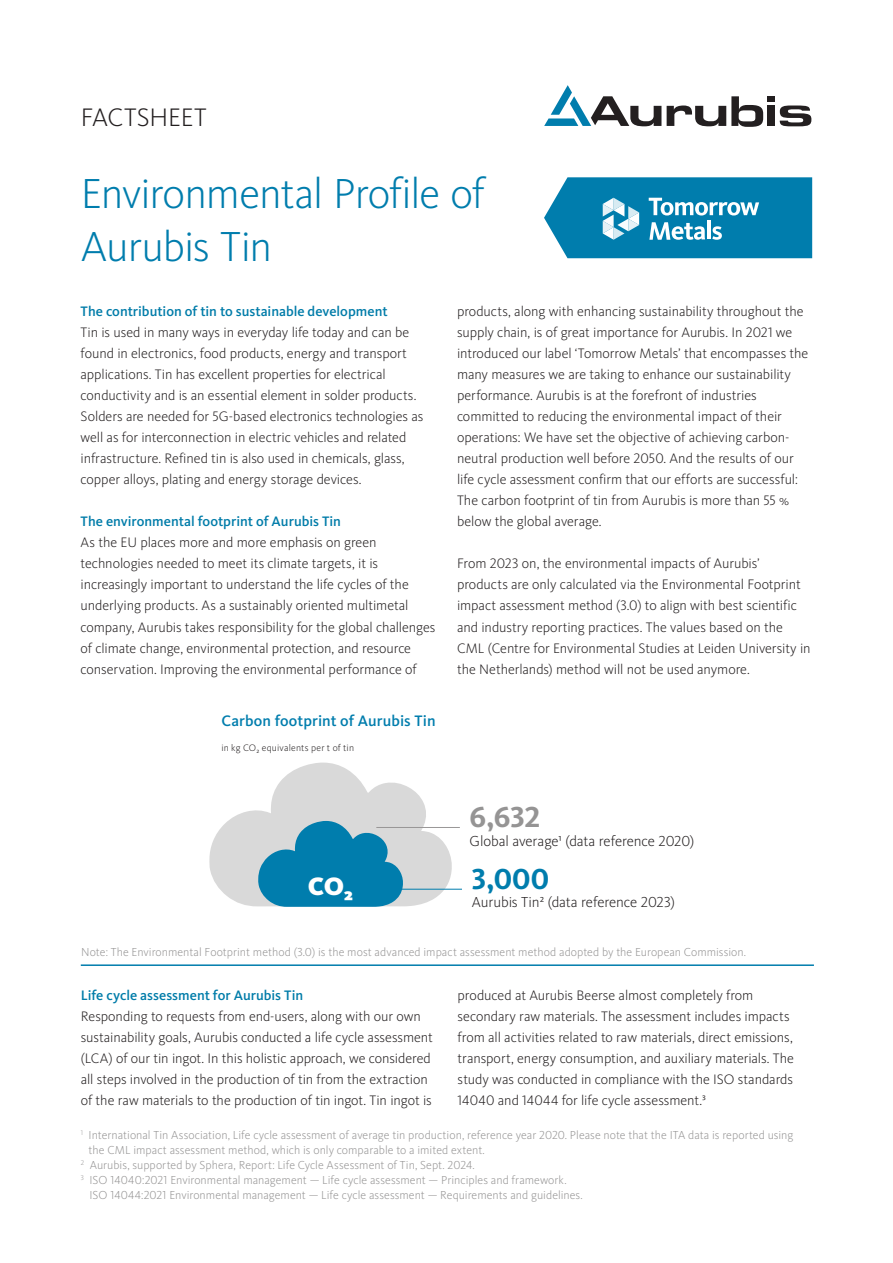
<style>
.page{position:relative;width:893px;height:1263px;background:#fff}
.page>*{position:absolute;margin:0;border:0;box-sizing:border-box;transform-origin:0 0}
.Headline{font:300 43.5px/52.7px "Kievit Pro";letter-spacing:-.025em;color:#007dad}
.Fließtext{font:700 30px "Kievit Pro";color:#007dad}
.Fließtext-2{font:700 30px "Kievit Pro";color:#959494}
.Subline{font:300 26.25px "Kievit Pro";letter-spacing:-.005em;color:#231f20}
.Zwischenüberschrift{font:900 26.1px "Kievit Pro";color:#fff}
.Zwischenüberschrift-2{font:500 15.75px "Kievit Pro";letter-spacing:.005em;color:#007dad}
.Infotext{font:300 15px "Kievit Pro";letter-spacing:-.01em;color:#231f20}
.Fliesstext{font:300 14.25px/21px "Kievit Pro";letter-spacing:-.005em;color:#231f20}
.Zwischen_Überschrift{font:500 14.25px "Kievit Pro";color:#007ca9}
.Fließtext-3{font:300 12px/15px "Kievit Pro";color:#959494}
.Einheiten{font:300 9.75px "Kievit Pro";letter-spacing:.015em;color:#231f20}
</style>
<div class="page">
<svg style="left:209px;top:762px;width:243px;height:145px"></svg>
<hr style="left:81px;top:964px;width:733px;height:2px;background:#007dad">
<hr style="left:362px;top:889px;width:100px;height:1px;background:#007dad">
<hr style="left:376px;top:827px;width:84px;height:1px;background:#999797">
<svg style="left:544px;top:177px;width:268px;height:81px;background:#258fb8"></svg>
<div style="left:767px;top:106px;width:8px;height:20px;background:#231f20"></div>
<div style="left:767px;top:96px;width:8px;height:6px;background:#231f20"></div>
<svg style="left:780px;top:106px;width:31px;height:20px"></svg>
<svg style="left:667px;top:96px;width:96px;height:31px"></svg>
<svg style="left:544px;top:85px;width:117px;height:41px"></svg>
<p class="Subline" style="left:81px;top:101px;width:127px">FACTSHEET</p>
<p class="Headline" style="left:81px;top:167px;width:406px">Environmental Profile of<br>Aurubis Tin</p>
<p class="Zwischen_Überschrift" style="left:81px;top:302px;width:309px">The contribution of tin to sustainable development</p>
<p class="Fliesstext" style="left:81px;top:321px;width:344px">Tin is used in many ways in everyday life today and can be found in electronics, food products, energy and transport applications. Tin has excellent properties for electrical conductivity and is an essential element in solder products.<br>Solders are needed for 5G-based electronics technologies as well as for interconnection in electric vehicles and related infrastructure. Refined tin is also used in chemicals, glass, copper alloys, plating and energy storage devices.</p>
<p class="Zwischen_Überschrift" style="left:81px;top:513px;width:262px">The environmental footprint of Aurubis Tin</p>
<p class="Fliesstext" style="left:81px;top:532px;width:356px">As the EU places more and more emphasis on green technologies needed to meet its climate targets, it is increasingly important to understand the life cycles of the underlying products. As a sustainably oriented multimetal company, Aurubis takes responsibility for the global challenges of climate change, environmental protection, and resource conservation. Improving the environmental performance of</p>
<p class="Zwischenüberschrift-2" style="left:221px;top:711px;width:216px">Carbon footprint of Aurubis Tin</p>
<p class="Einheiten" style="left:221px;top:742px;width:134px">in kg CO2 equivalents per t of tin</p>
<p class="Zwischenüberschrift" style="left:308px;top:870px;width:47px">CO2</p>
<p class="Fliesstext" style="left:457px;top:300px;width:353px">products, along with enhancing sustainability throughout the supply chain, is of great importance for Aurubis. In 2021 we introduced our label ‘Tomorrow Metals’ that encompasses the many measures we are taking to enhance our sustainability performance. Aurubis is at the forefront of industries committed to reducing the environmental impact of their operations: We have set the objective of achieving carbon&shy;neutral production well before 2050. And the results of our life cycle assessment confirm that our efforts are successful:<br>The carbon footprint of tin from Aurubis is more than 55 % below the global average.</p>
<p class="Fliesstext" style="left:457px;top:553px;width:355px">From 2023 on, the environmental impacts of Aurubis’ products are only calculated via the Environmental Footprint impact assessment method (3.0) to align with best scientific and industry reporting practices. The values based on the CML (Centre for Environmental Studies at Leiden University in the Netherlands) method will not be used anymore.</p>
<p class="Fließtext-2" style="left:470px;top:799px;width:72px">6,632</p>
<p class="Infotext" style="left:470px;top:832px;width:226px">Global average1 (data reference 2020)</p>
<p class="Fließtext" style="left:472px;top:861px;width:79px">3,000</p>
<p class="Infotext" style="left:472px;top:893px;width:204px">Aurubis Tin2 (data reference 2023)</p>
<p class="Fließtext-3" style="left:81px;top:944px;width:666px">Note: The Environmental Footprint method (3.0) is the most advanced impact assessment method adopted by the European Commission.</p>
<p class="Zwischen_Überschrift" style="left:81px;top:986px;width:224px">Life cycle assessment for Aurubis Tin</p>
<p class="Fliesstext" style="left:81px;top:1005px;width:354px">Responding to requests from end-users, along with our own sustainability goals, Aurubis conducted a life cycle assessment (LCA) of our tin ingot. In this holistic approach, we considered all steps involved in the production of tin from the extraction of the raw materials to the production of tin ingot. Tin ingot is</p>
<p class="Fliesstext" style="left:458px;top:984px;width:338px">produced at Aurubis Beerse almost completely from secondary raw materials. The assessment includes impacts from all activities related to raw materials, direct emissions, transport, energy consumption, and auxiliary materials. The study was conducted in compliance with the ISO standards 14040 and 14044 for life cycle assessment.3</p>
<p class="Fließtext-3" style="left:89px;top:1127px;width:706px;text-indent:-8px"><sup>1</sup> International Tin Association, Life cycle assessment of average tin production, reference year 2020. Please note that the ITA data is reported using the CML impact assessment method, which is only comparable to a imited extent.</p>
<p class="Fließtext-3" style="left:81px;top:1157px;width:395px"><sup>2</sup> Aurubis, supported by Sphera, Report: Life Cycle Assessment of Tin, Sept. 2024.</p>
<p class="Fließtext-3" style="left:89px;top:1172px;width:495px;text-indent:-9px"><sup>3</sup> ISO 14040:2021 Environmental management — Life cycle assessment — Principles and framework.<br>ISO 14044:2021 Environmental management — Life cycle assessment — Requirements and guidelines.</p>
</div>
